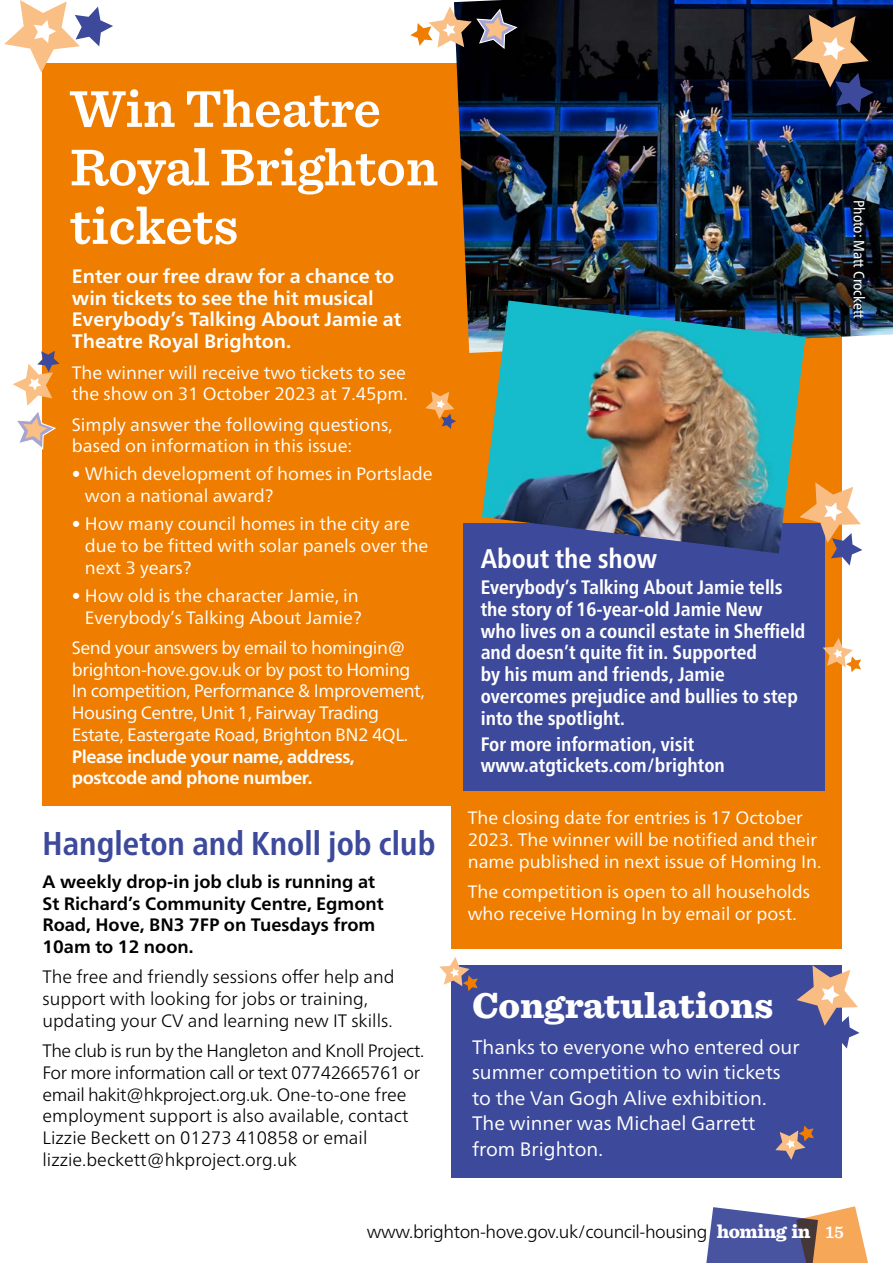
<style>
.page{position:relative;width:893px;height:1263px;background:#fff}
.page>*{position:absolute;margin:0;border:0;box-sizing:border-box;transform-origin:0 0}
.Chapter_Heading{font:600 54px/58.5px "Sentinel";color:#fff}
.Heading_-_light{font:900 37.5px "Sentinel";color:#fff}
.t1{font:700 condensed 33px "Frutiger Neue LT Pro";color:#3d499a}
.BODY_COPY{font:700 condensed 27px "Frutiger Neue LT Pro";color:#fff}
.BODY_COPY-2{font:700 condensed 19.5px/21.8px "Frutiger Neue LT Pro";color:#fff}
.bullets{font:19.5px/25.5px "Frutiger Neue LT Pro";color:#fff}
.BODY_COPY-3{font:700 19.5px/21.8px "Frutiger Neue LT Pro";color:#fff}
.BODY_COPY-4{font:18px/21.8px "Frutiger Neue LT Pro";color:#fff}
.BODY_COPY-5{font:300 18px/21.8px "Frutiger Neue LT Pro";color:#000}
.BODY_COPY-6{font:18px/21.8px "Frutiger Neue LT Pro";letter-spacing:-.025em;color:#fff}
.BODY_COPY-7{font:700 18px/21.8px "Frutiger Neue LT Pro";color:#000}
.BODY_COPY-8{font:300 18px "Frutiger Neue LT Pro";letter-spacing:-.025em;color:#000}
.BODY_COPY-9{font:condensed 15px "Frutiger Neue LT Pro";color:#fff}
.s1{font-weight:700}
.s2{font-family:"Sentinel";font-weight:900;font-size:19.5px;color:#fff}
.s3{font-family:"Sentinel";font-weight:600;color:#fff}
</style>
<div class="page">
<div style="left:451px;top:217px;width:391px;height:731px;background:#ef7d00"></div>
<svg style="left:706px;top:1206px;width:162px;height:57px"></svg>
<div style="left:43px;top:64px;width:799px;height:742px;background:#ef7d00"></div>
<div style="left:451px;top:965px;width:391px;height:213px;background:#3d499a"></div>
<img style="left:454px;top:0;width:439px;height:353px">
<div style="left:463px;top:523px;width:362px;height:268px;background:#3d499a"></div>
<svg style="left:4px;top:0;width:109px;height:73px"></svg>
<svg style="left:13px;top:351px;width:47px;height:100px"></svg>
<svg style="left:805px;top:482px;width:57px;height:84px"></svg>
<svg style="left:823px;top:638px;width:38px;height:34px"></svg>
<svg style="left:425px;top:391px;width:31px;height:38px"></svg>
<img style="left:482px;top:300px;width:323px;height:253px">
<svg style="left:793px;top:15px;width:80px;height:98px;background:#524440"></svg>
<svg style="left:410px;top:6px;width:108px;height:44px"></svg>
<svg style="left:797px;top:965px;width:62px;height:83px"></svg>
<svg style="left:439px;top:957px;width:39px;height:34px"></svg>
<svg style="left:775px;top:1125px;width:39px;height:35px"></svg>
<p class="Chapter_Heading" style="left:70px;top:77px;width:370px">Win Theatre<br>Royal Brighton tickets</p>
<p class="BODY_COPY-3" style="left:72px;top:265px;width:331px">Enter our free draw for a chance to win tickets to see the hit musical<br>Everybody’s Talking About Jamie at<br>Theatre Royal Brighton.</p>
<p class="BODY_COPY-4" style="left:72px;top:361px;width:337px">The winner will receive two tickets to see the show on 31 October 2023 at 7.45pm.</p>
<p class="BODY_COPY-4" style="left:72px;top:413px;width:322px">Simply answer the following questions, based on information in this issue:</p>
<p class="BODY_COPY-4" style="left:85px;top:463px;width:349px;text-indent:-13px">• Which development of homes in Portslade won a national award?</p>
<p class="BODY_COPY-4" style="left:85px;top:513px;width:345px;text-indent:-13px">• How many council homes in the city are due to be fitted with solar panels over the next 3 years?</p>
<p class="BODY_COPY-4" style="left:72px;top:585px;width:291px;text-align:right">• How old is the character Jamie, in<br>Everybody’s Talking About Jamie?</p>
<p class="BODY_COPY-6" style="left:72px;top:637px;width:354px">Send your answers by email to homingin@ brighton-hove.gov.uk or by post to Homing In competition, Performance &amp; Improvement, Housing Centre, Unit 1, Fairway Trading Estate, Eastergate Road, Brighton BN2 4QL.<br><span class="s1">Please include your name, address, postcode and phone number.</span></p>
<p class="t1" style="left:43px;top:824px;width:394px">Hangleton and Knoll job club</p>
<p class="BODY_COPY-7" style="left:43px;top:870px;width:343px">A weekly drop-in job club is running at<br>St Richard’s Community Centre, Egmont<br>Road, Hove, BN3 7FP on Tuesdays from<br>10am to 12 noon.</p>
<p class="BODY_COPY-5" style="left:43px;top:966px;width:354px">The free and friendly sessions offer help and support with looking for jobs or training, updating your CV and learning new IT skills.</p>
<p class="BODY_COPY-5" style="left:43px;top:1040px;width:383px">The club is run by the Hangleton and Knoll Project.<br>For more information call or text 07742665761 or email hakit@hkproject.org.uk. One-to-one free employment support is also available, contact Lizzie Beckett on 01273 410858 or email lizzie.beckett@hkproject.org.uk</p>
<p class="BODY_COPY" style="left:481px;top:543px;width:178px">About the show</p>
<p class="BODY_COPY-2" style="left:481px;top:576px;width:326px">Everybody’s Talking About Jamie tells the story of 16-year-old Jamie New<br>who lives on a council estate in Sheffield and doesn’t quite fit in. Supported<br>by his mum and friends, Jamie overcomes prejudice and bullies to step into the spotlight.</p>
<p class="BODY_COPY-2" style="left:481px;top:733px;width:246px">For more information, visit www.atgtickets.com/brighton</p>
<p class="BODY_COPY-4" style="left:468px;top:807px;width:355px">The closing date for entries is 17 October<br>2023. The winner will be notified and their name published in next issue of Homing In.</p>
<p class="BODY_COPY-4" style="left:468px;top:880px;width:344px">The competition is open to all households who receive Homing In by email or post.</p>
<h2 class="Heading_-_light" style="left:472px;top:975px;width:303px">Congratulations</h2>
<p class="bullets" style="left:472px;top:1034px;width:329px">Thanks to everyone who entered our summer competition to win tickets to the Van Gogh Alive exhibition.<br>The winner was Michael Garrett from Brighton.</p>
<p class="BODY_COPY-9" style="left:868px;top:200px;width:120px;rotate:90deg">Photo: Matt Crockett</p>
<p class="BODY_COPY-8" style="left:367px;top:1221px;width:478px">www.brighton-hove.gov.uk/council-housing <span class="s2">homing in</span> <span class="s3">15</span></p>
</div>
